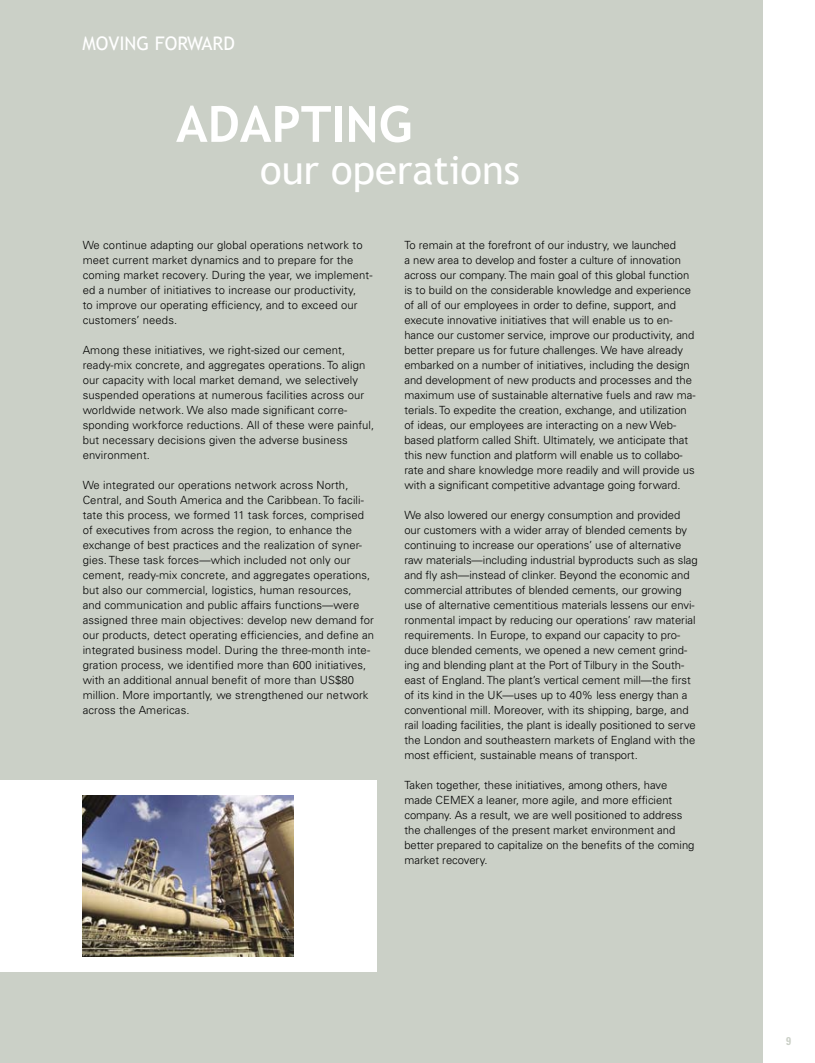
<style>
.page{position:relative;width:815px;height:1063px;background:#fff}
.page>*{position:absolute;margin:0;border:0;box-sizing:border-box;transform-origin:0 0}
.t1{font:700 50px "Trebuchet MS";color:#fff}
.t2{font:40px "Trebuchet MS";color:#fff}
.t3{font:18.75px "Trebuchet MS";color:#fff}
.t4{font:300 11.25px/15px "Univers";color:#000}
.t5{font:700 condensed 11.25px "Univers";color:#cbd0c7}
</style>
<div class="page">
<div style="left:0;top:0;width:763px;height:1063px;background:#cbd0c7"></div>
<div style="left:0;top:780px;width:376px;height:191px;background:#fff"></div>
<img style="left:82px;top:795px;width:211px;height:161px">
<h3 class="t3" style="left:82px;top:33px;width:154px">MOVING FORWARD</h3>
<h1 class="t1" style="left:176px;top:93px;width:238px">ADAPTING</h1>
<h2 class="t2" style="left:260px;top:147px;width:261px">our operations</h2>
<p class="t4" style="left:83px;top:237px;width:291px">We continue adapting our global operations network to meet current market dynamics and to prepare for the coming market recovery. During the year, we implement&shy;ed a number of initiatives to increase our productivity,<br>to improve our operating efficiency, and to exceed our customers’ needs.</p>
<p class="t4" style="left:83px;top:342px;width:293px">Among these initiatives, we right-sized our cement, ready-mix concrete, and aggregates operations. To align our capacity with local market demand, we selectively suspended operations at numerous facilities across our worldwide network. We also made significant corre&shy;sponding workforce reductions. All of these were painful, but necessary decisions given the adverse business environment.</p>
<p class="t4" style="left:83px;top:477px;width:293px">We integrated our operations network across North, Central, and South America and the Caribbean. To facili&shy;tate this process, we formed 11 task forces, comprised of executives from across the region, to enhance the exchange of best practices and the realization of syner&shy;gies. These task forces—which included not only our cement, ready-mix concrete, and aggregates operations, but also our commercial, logistics, human resources,<br>and communication and public affairs functions—were assigned three main objectives: develop new demand for our products, detect operating efficiencies, and define an integrated business model. During the three-month inte&shy;gration process, we identified more than 600 initiatives, with an additional annual benefit of more than US$80 million. More importantly, we strengthened our network across the Americas.</p>
<p class="t4" style="left:404px;top:237px;width:293px">To remain at the forefront of our industry, we launched<br>a new area to develop and foster a culture of innovation across our company. The main goal of this global function is to build on the considerable knowledge and experience of all of our employees in order to define, support, and execute innovative initiatives that will enable us to en&shy;hance our customer service, improve our productivity, and better prepare us for future challenges. We have already embarked on a number of initiatives, including the design and development of new products and processes and the maximum use of sustainable alternative fuels and raw ma&shy;terials. To expedite the creation, exchange, and utilization of ideas, our employees are interacting on a new Web&shy;based platform called Shift. Ultimately, we anticipate that this new function and platform will enable us to collabo&shy;rate and share knowledge more readily and will provide us with a significant competitive advantage going forward.</p>
<p class="t4" style="left:404px;top:507px;width:295px">We also lowered our energy consumption and provided our customers with a wider array of blended cements by continuing to increase our operations’ use of alternative raw materials—including industrial byproducts such as slag and fly ash—instead of clinker. Beyond the economic and commercial attributes of blended cements, our growing use of alternative cementitious materials lessens our envi&shy;ronmental impact by reducing our operations’ raw material requirements. In Europe, to expand our capacity to pro&shy;duce blended cements, we opened a new cement grind&shy;ing and blending plant at the Port of Tilbury in the South&shy;east of England. The plant’s vertical cement mill—the first of its kind in the UK—uses up to 40% less energy than a conventional mill. Moreover, with its shipping, barge, and rail loading facilities, the plant is ideally positioned to serve the London and southeastern markets of England with the most efficient, sustainable means of transport.</p>
<p class="t4" style="left:404px;top:777px;width:292px">Taken together, these initiatives, among others, have made CEMEX a leaner, more agile, and more efficient company. As a result, we are well positioned to address the challenges of the present market environment and better prepared to capitalize on the benefits of the coming market recovery.</p>
<p class="t5" style="left:786px;top:1034px;width:6px">9</p>
</div>
